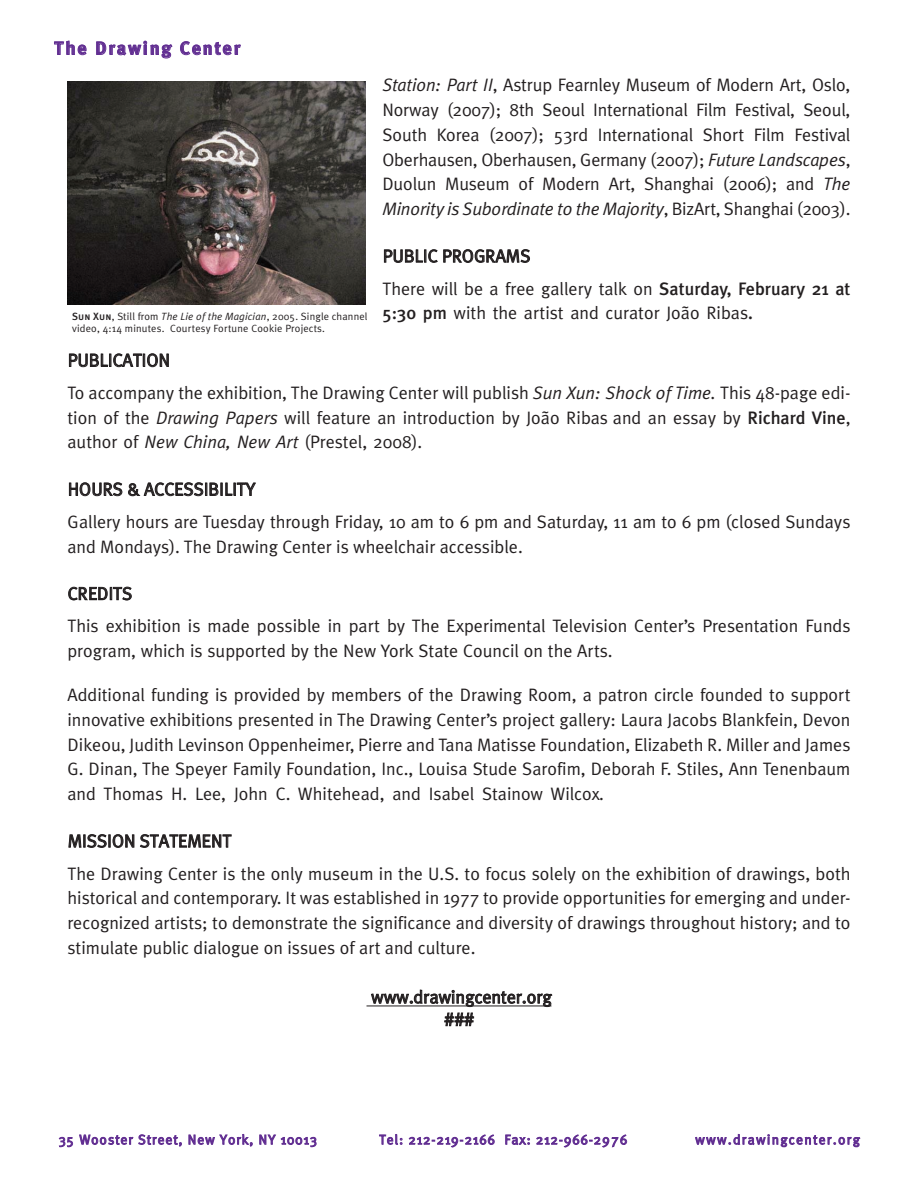
<style>
.page{position:relative;width:918px;height:1188px;background:#fff}
.page>*{position:absolute;margin:0;border:0;box-sizing:border-box;transform-origin:0 0}
.t1{font:18px/24.8px "Meta Plus Normal";color:#231f20}
.t2{font:700 18px "Meta Plus";letter-spacing:.11em;color:#622f92}
.t3{font:13.5px "Meta Plus Normal";letter-spacing:.075em;color:#622f92}
.t4{font:13.5px "Meta Plus Normal";letter-spacing:.11em;color:#622f92}
.t5{font:10.5px/12px "Meta Plus Normal";letter-spacing:.015em;color:#231f20}
.s1{font-style:italic}
.s2{font-family:"Meta Plus";font-weight:500}
.s3{font-family:"Meta Plus Medium Caps"}
.s4{font-family:"Meta Plus Normal Caps"}
</style>
<div class="page">
<hr style="left:367px;top:1006px;width:184px;height:1px;background:#231f20">
<img style="left:68px;top:82px;width:297px;height:223px">
<p class="t2" style="left:54px;top:38px;width:187px">The Drawing Center</p>
<p class="t1" style="left:382px;top:73px;width:469px;text-align:justify"><span class="s1">Station: Part II</span>, Astrup Fearnley Museum of Modern Art, Oslo, Norway (2007); 8th Seoul International Film Festival, Seoul, South Korea (2007); 53rd International Short Film Festival Oberhausen, Oberhausen, Germany (2007); <span class="s1">Future Landscapes</span>, Duolun Museum of Modern Art, Shanghai (2006); and <span class="s1">The Minority is Subordinate to the Majority</span>, BizArt, Shanghai (2003).</p>
<p class="t1" style="left:382px;top:240px;width:470px;line-height:32.4px">PUBLIC PROGRAMS<br>There will be a free gallery talk on <span class="s2">Saturday, February 21 at</span></p>
<p class="t1" style="left:383px;top:301px;width:372px"><span class="s2">5:30 pm</span> with the artist and curator João Ribas<span class="s2">.</span></p>
<p class="t1" style="left:68px;top:344px;width:784px;line-height:32.4px">PUBLICATION<br>To accompany the exhibition, The Drawing Center will publish <span class="s1">Sun Xun: Shock of Time.</span> This 48-page edi-</p>
<p class="t1" style="left:68px;top:405px;width:784px">tion of the <span class="s1">Drawing Papers</span> will feature an introduction by João Ribas and an essay by <span class="s2">Richard Vine</span>, author of <span class="s1">New China, New Art</span> (Prestel, 2008).</p>
<p class="t1" style="left:67px;top:473px;width:785px;line-height:32.4px">HOURS &amp; ACCESSIBILITY<br>Gallery hours are Tuesday through Friday, 10 am to 6 pm and Saturday, 11 am to 6 pm (closed Sundays</p>
<p class="t1" style="left:68px;top:534px;width:457px">and Mondays). The Drawing Center is wheelchair accessible.</p>
<p class="t1" style="left:68px;top:577px;width:785px;line-height:32.4px">CREDITS<br>This exhibition is made possible in part by The Experimental Television Center’s Presentation Funds</p>
<p class="t1" style="left:68px;top:638px;width:547px">program, which is supported by the New York State Council on the Arts.</p>
<p class="t1" style="left:68px;top:683px;width:785px;text-align:justify">Additional funding is provided by members of the Drawing Room, a patron circle founded to support innovative exhibitions presented in The Drawing Center’s project gallery: Laura Jacobs Blankfein, Devon Dikeou, Judith Levinson Oppenheimer, Pierre and Tana Matisse Foundation, Elizabeth R. Miller and James G. Dinan, The Speyer Family Foundation, Inc., Louisa Stude Sarofim, Deborah F. Stiles, Ann Tenenbaum and Thomas H. Lee, John C. Whitehead, and Isabel Stainow Wilcox<span class="s1">.</span></p>
<p class="t1" style="left:67px;top:825px;width:785px;line-height:32.4px">MISSION STATEMENT<br>The Drawing Center is the only museum in the U.S. to focus solely on the exhibition of drawings, both</p>
<p class="t1" style="left:68px;top:886px;width:785px;text-align:justify">historical and contemporary. It was established in 1977 to provide opportunities for emerging and under&shy;recognized artists; to demonstrate the significance and diversity of drawings throughout history; and to stimulate public dialogue on issues of art and culture.</p>
<p class="t1" style="left:371px;top:986px;width:182px;line-height:22.5px;text-align:center">www.drawingcenter.org ###</p>
<p class="t5" style="left:72px;top:311px;width:297px"><span class="s3">Sun Xun</span><span class="s4">,</span> Still from <span class="s1">The Lie of the Magician</span>, 2005. Single channel video, 4:14 minutes. Courtesy Fortune Cookie Projects.</p>
<p class="t3" style="left:59px;top:1132px;width:260px">35 Wooster Street, New York, NY 10013</p>
<p class="t3" style="left:379px;top:1132px;width:249px">Tel: 212-219-2166 Fax: 212-966-2976</p>
<p class="t4" style="left:695px;top:1132px;width:166px">www.drawingcenter.org</p>
</div>
